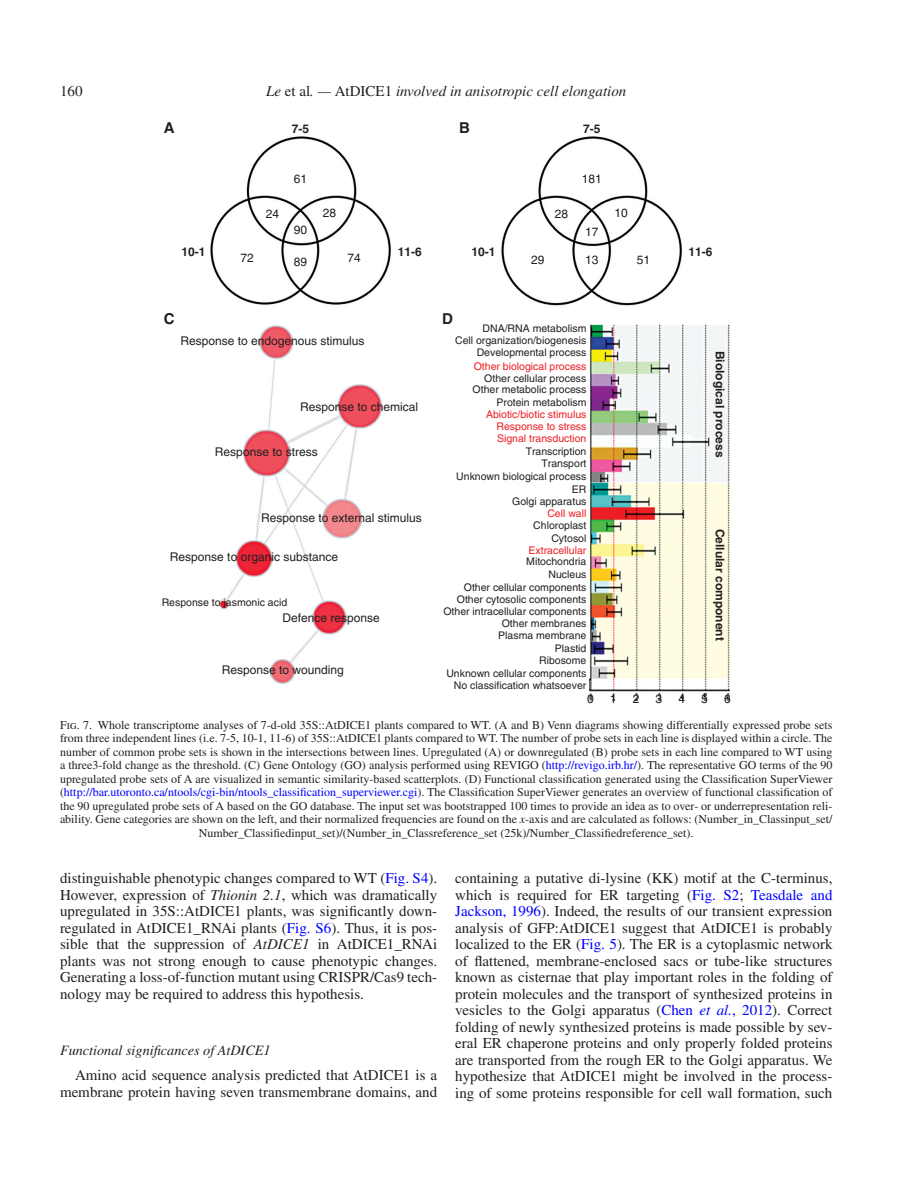
<style>
.page{position:relative;width:918px;height:1186px;background:#fff}
.page>*{position:absolute;margin:0;border:0;box-sizing:border-box;transform-origin:0 0}
.t1{font:15px/16.5px "Times LT Std";color:#231f20;text-align:justify}
.t2{font:italic 15px "Times LT Std";color:#231f20}
.t3{font:700 15px "Helvetica";color:#231f20}
.t4{font:italic 14.25px "Times LT Std";color:#231f20}
.t5{font:12px/13.5px "Times LT Std";color:#231f20;text-align:center}
.t6{font:12px "Helvetica";color:#231f20}
.t7{font:700 12px "Helvetica";color:#231f20}
.t8{font:10.5px/12.5px "Helvetica";color:#231f20;text-align:right}
.t9{font:10.5px/12.3px "Helvetica";color:#ee1d23;text-align:justify}
.s1{font-style:normal}
.s2{color:#00f}
.s3{font-style:italic}
.s4{font-style:italic;color:#00f}
</style>
<div class="page">
<img style="left:211px;top:137px;width:519px;height:565px">
<p class="t1" style="left:60px;top:83px;width:24px">160</p>
<p class="t2" style="left:266px;top:83px;width:362px">Le <span class="s1">et al</span>. — <span class="s1">AtDICE1</span> involved in anisotropic cell elongation</p>
<p class="t3" style="left:164px;top:119px;width:12px">A</p>
<p class="t7" style="left:292px;top:121px;width:19px">7-5</p>
<p class="t3" style="left:459px;top:119px;width:12px">B</p>
<p class="t7" style="left:583px;top:121px;width:19px">7-5</p>
<p class="t6" style="left:294px;top:172px;width:15px">61</p>
<p class="t6" style="left:582px;top:172px;width:22px">181</p>
<p class="t6" style="left:266px;top:207px;width:15px">24</p>
<p class="t6" style="left:323px;top:205px;width:15px">28</p>
<p class="t6" style="left:555px;top:207px;width:15px">28</p>
<p class="t6" style="left:614px;top:205px;width:15px">10</p>
<p class="t6" style="left:294px;top:223px;width:15px">90</p>
<p class="t6" style="left:585px;top:225px;width:15px">17</p>
<p class="t7" style="left:181px;top:244px;width:26px">10-1</p>
<p class="t6" style="left:240px;top:251px;width:15px">72</p>
<p class="t6" style="left:348px;top:251px;width:15px">74</p>
<p class="t6" style="left:294px;top:255px;width:15px">89</p>
<p class="t7" style="left:398px;top:244px;width:26px">11-6</p>
<p class="t7" style="left:471px;top:244px;width:26px">10-1</p>
<p class="t7" style="left:689px;top:244px;width:26px">11-6</p>
<p class="t6" style="left:531px;top:253px;width:15px">29</p>
<p class="t6" style="left:585px;top:253px;width:15px">13</p>
<p class="t6" style="left:637px;top:253px;width:15px">51</p>
<p class="t3" style="left:164px;top:310px;width:12px">C</p>
<p class="t3" style="left:442px;top:310px;width:12px">D</p>
<p class="t8" style="left:483px;top:322px;width:105px">DNA/RNA metabolism</p>
<p class="t6" style="left:180px;top:334px;width:186px">Response to endogenous stimulus</p>
<p class="t6" style="left:300px;top:399px;width:120px">Response to chemical</p>
<p class="t6" style="left:215px;top:445px;width:104px">Response to stress</p>
<p class="t6" style="left:261px;top:511px;width:162px">Response to external stimulus</p>
<p class="t6" style="left:170px;top:550px;width:170px">Response to organic substance</p>
<p class="t8" style="left:162px;top:596px;width:127px">Response to jasmonic acid</p>
<p class="t6" style="left:283px;top:611px;width:99px">Defence response</p>
<p class="t6" style="left:222px;top:663px;width:124px">Response to wounding</p>
<p class="t8" style="left:455px;top:334px;width:133px">Cell organization/biogenesis<br>Developmental process</p>
<p class="t8" style="left:473px;top:373px;width:115px;line-height:11.2px">Other cellular process<br>Other metabolic process</p>
<p class="t9" style="left:474px;top:360px;width:114px">Other biological process</p>
<p class="t9" style="left:497px;top:408px;width:91px;text-indent:-10px">Abiotic/biotic stimulus Response to stress Signal transduction</p>
<p class="t8" style="left:497px;top:396px;width:91px">Protein metabolism</p>
<p class="t8" style="left:526px;top:445px;width:62px;line-height:11.9px">Transcription<br>Transport</p>
<p class="t8" style="left:456px;top:470px;width:132px">Unknown biological process<br>ER<br>Golgi apparatus</p>
<p class="t8" style="left:533px;top:519px;width:55px">Chloroplast<br>Cytosol</p>
<p class="t8" style="left:464px;top:555px;width:124px">Mitochondria<br>Nucleus<br>Other cellular components</p>
<p class="t8" style="left:443px;top:593px;width:144px">Other cytosolic components<br>Other intracellular components<br>Other membranes<br>Plasma membrane<br>Plastid<br>Ribosome<br>Unknown cellular components</p>
<p class="t8" style="left:454px;top:679px;width:134px">No classification whatsoever</p>
<p class="t9" style="left:547px;top:507px;width:41px">Cell wall</p>
<p class="t9" style="left:529px;top:544px;width:59px">Extracellular</p>
<p class="t7" style="left:727px;top:351px;width:108px;rotate:90deg">Biological process</p>
<p class="t7" style="left:727px;top:529px;width:114px;rotate:90deg">Cellular component</p>
<p class="t6" style="left:587px;top:692px;width:8px">0</p>
<p class="t6" style="left:610px;top:692px;width:8px">1</p>
<p class="t6" style="left:633px;top:692px;width:8px">2</p>
<p class="t6" style="left:656px;top:692px;width:8px">3</p>
<p class="t6" style="left:678px;top:692px;width:8px">4</p>
<p class="t6" style="left:701px;top:692px;width:8px">5</p>
<p class="t6" style="left:724px;top:692px;width:8px">6</p>
<p class="t5" style="left:60px;top:718px;width:774px">Fig. 7. Whole transcriptome analyses of 7-d-old 35S::AtDICE1 plants compared to WT. (A and B) Venn diagrams showing differentially expressed probe sets from three independent lines (i.e. 7-5, 10-1, 11-6) of 35S::AtDICE1 plants compared to WT. The number of probe sets in each line is displayed within a circle. The number of common probe sets is shown in the intersections between lines. Upregulated (A) or downregulated (B) probe sets in each line compared to WT using a three3-fold change as the threshold. (C) Gene Ontology (GO) analysis performed using REVIGO (<span class="s2">http://revigo.irb.hr/</span>). The representative GO terms of the 90 upregulated probe sets of A are visualized in semantic similarity-based scatterplots. (D) Functional classification generated using the Classification SuperViewer (<span class="s2">http://bar.utoronto.ca/ntools/cgi-bin/ntools_classification_superviewer.cgi</span>). The Classification SuperViewer generates an overview of functional classification of the 90 upregulated probe sets of A based on the GO database. The input set was bootstrapped 100 times to provide an idea as to over- or underrepresentation reli&shy;ability. Gene categories are shown on the left, and their normalized frequencies are found on the <span class="s3">x</span>-axis and are calculated as follows: (Number_in_Classinput_set/ Number_Classifiedinput_set)/(Number_in_Classreference_set (25k)/Number_Classifiedreference_set).</p>
<p class="t1" style="left:60px;top:870px;width:379px">distinguishable phenotypic changes compared to WT (<span class="s2">Fig. S4</span>).<br>However, expression of <span class="s3">Thionin 2.1</span>, which was dramatically upregulated in 35S::AtDICE1 plants, was significantly down&shy;regulated in AtDICE1_RNAi plants (<span class="s2">Fig. S6</span>). Thus, it is pos&shy;sible that the suppression of <span class="s3">AtDICE1</span> in AtDICE1_RNAi plants was not strong enough to cause phenotypic changes.<br>Generating a loss-of-function mutant using CRISPR/Cas9 tech&shy;nology may be required to address this hypothesis.</p>
<p class="t4" style="left:60px;top:1042px;width:212px">Functional significances of AtDICE1</p>
<p class="t1" style="left:60px;top:1067px;width:379px;text-align:right">Amino acid sequence analysis predicted that AtDICE1 is a membrane protein having seven transmembrane domains, and</p>
<p class="t1" style="left:455px;top:870px;width:379px">containing a putative di-lysine (KK) motif at the C-terminus, which is required for ER targeting (<span class="s2">Fig. S2</span>; <span class="s2">Teasdale and Jackson, 1996</span>). Indeed, the results of our transient expression analysis of GFP:AtDICE1 suggest that AtDICE1 is probably localized to the ER (<span class="s2">Fig. 5</span>). The ER is a cytoplasmic network of flattened, membrane-enclosed sacs or tube-like structures known as cisternae that play important roles in the folding of protein molecules and the transport of synthesized proteins in vesicles to the Golgi apparatus (<span class="s2">Chen</span> <span class="s4">et al.</span><span class="s2">, 2012</span>). Correct folding of newly synthesized proteins is made possible by sev&shy;eral ER chaperone proteins and only properly folded proteins are transported from the rough ER to the Golgi apparatus. We hypothesize that AtDICE1 might be involved in the process&shy;ing of some proteins responsible for cell wall formation, such</p>
</div>
